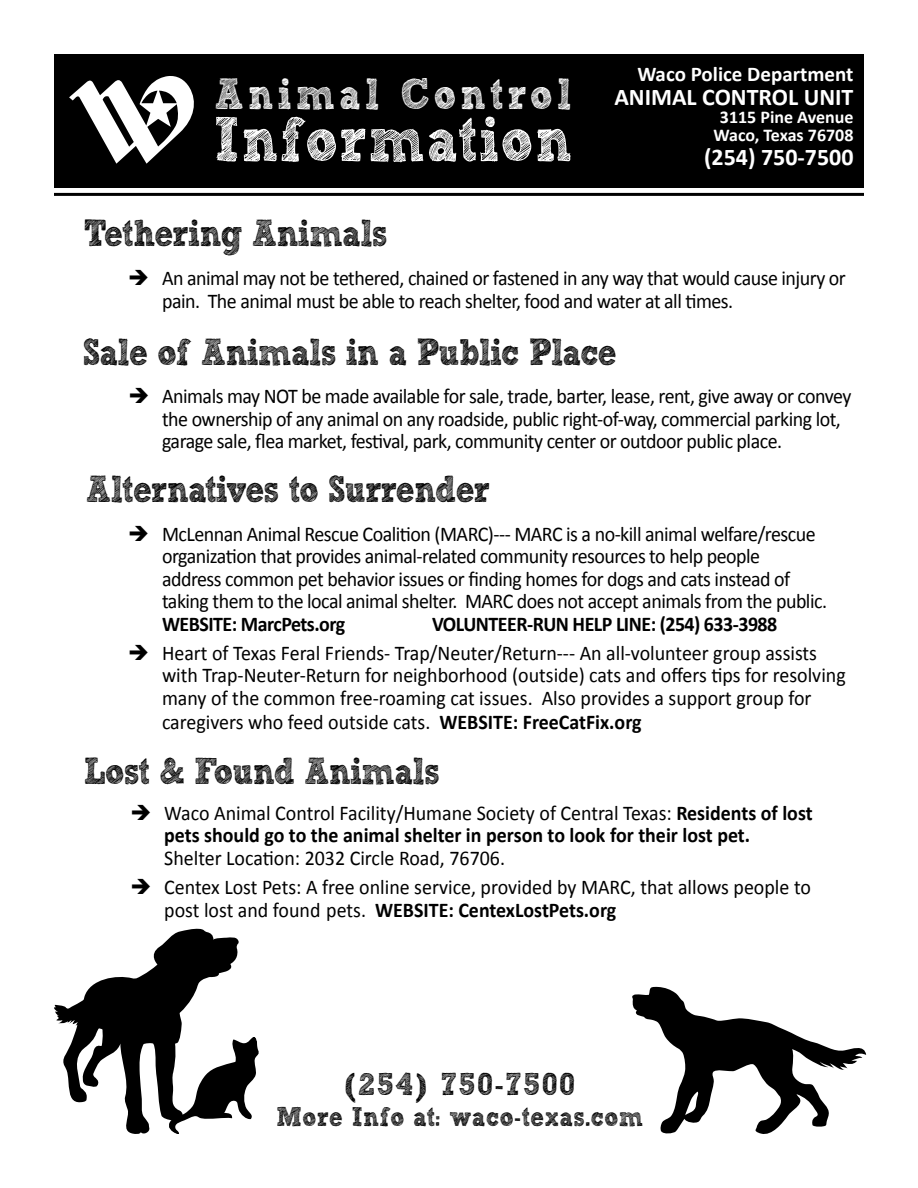
<style>
.page{position:relative;width:918px;height:1188px;background:#fff}
.page>*{position:absolute;margin:0;border:0;box-sizing:border-box;transform-origin:0 0}
.t1{font:63px "Sketch Rockwell";letter-spacing:.03em;color:#fff;scale:.85 1}
.t2{font:43.5px "Sketch Rockwell";letter-spacing:.11em;color:#fff;scale:.85 1}
.t3{font:37.5px "Sketch Rockwell";letter-spacing:-.025em;color:#000;scale:.85 1}
.t4{font:31.5px "Sketch Rockwell";letter-spacing:.05em;color:#000}
.t5{font:27px "Sketch Rockwell";letter-spacing:.025em;color:#000;scale:.85 1}
.t6{font:700 24px "Calibri";color:#fff}
.t7{font:21px/22.5px "Calibri";letter-spacing:-.025em;color:#000;scale:.95 1}
.t8{font:21px/23px "Calibri";color:#000;scale:.95 1}
.t9{font:700 21px/22.5px "Calibri";letter-spacing:-.005em;color:#000;scale:.95 1}
.t10{font:700 21px "Calibri";letter-spacing:-.025em;color:#000;scale:.95 1}
.t11{font:700 21px "Calibri";color:#fff}
.t12{font:700 18px/18px "Calibri";color:#fff;text-align:center}
.s1{font-weight:700}
.s2{font-weight:400}
</style>
<div class="page">
<div style="left:54px;top:54px;width:810px;height:133px;background:#000"></div>
<svg style="left:69px;top:76px;width:125px;height:88px"></svg>
<hr style="left:54px;top:193px;width:810px;height:3px;background:#000">
<svg style="left:632px;top:987px;width:234px;height:147px"></svg>
<svg style="left:54px;top:928px;width:205px;height:206px"></svg>
<h2 class="t2" style="left:215px;top:70px;width:421px">Animal Control</h2>
<h1 class="t1" style="left:214px;top:105px;width:423px">Information</h1>
<h3 class="t3" style="left:84px;top:212px;width:359px">Tethering Animals</h3>
<p class="t11" style="left:637px;top:61px;width:218px">Waco Police Department</p>
<p class="t6" style="left:614px;top:82px;width:241px">ANIMAL CONTROL UNIT</p>
<p class="t12" style="left:714px;top:107px;width:142px">3115 Pine Avenue<br>Waco, Texas 76708</p>
<p class="t6" style="left:704px;top:142px;width:151px">(254) 750-7500</p>
<p class="t7" style="left:162px;top:266px;width:721px">An animal may not be tethered, chained or fastened in any way that would cause injury or pain. The animal must be able to reach shelter, food and water at all times.</p>
<h3 class="t3" style="left:83px;top:332px;width:630px">Sale of Animals in a Public Place</h3>
<p class="t7" style="left:162px;top:384px;width:727px">Animals may NOT be made available for sale, trade, barter, lease, rent, give away or convey the ownership of any animal on any roadside, public right-of-way, commercial parking lot, garage sale, flea market, festival, park, community center or outdoor public place.</p>
<h3 class="t3" style="left:86px;top:468px;width:477px">Alternatives to Surrender</h3>
<p class="t7" style="left:162px;top:522px;width:702px">McLennan Animal Rescue Coalition (MARC)--- MARC is a no-kill animal welfare/rescue organization that provides animal-related community resources to help people<br>address common pet behavior issues or finding homes for dogs and cats instead of taking them to the local animal shelter. MARC does not accept animals from the public.</p>
<p class="t10" style="left:162px;top:611px;width:194px">WEBSITE: MarcPets.org</p>
<p class="t10" style="left:432px;top:611px;width:365px">VOLUNTEER-RUN HELP LINE: (254) 633-3988</p>
<p class="t8" style="left:162px;top:641px;width:721px">Heart of Texas Feral Friends- Trap/Neuter/Return--- An all-volunteer group assists with Trap-Neuter-Return for neighborhood (outside) cats and offers tips for resolving many of the common free-roaming cat issues. Also provides a support group for caregivers who feed outside cats. <span class="s1">WEBSITE: FreeCatFix.org</span></p>
<h3 class="t3" style="left:84px;top:750px;width:420px">Lost &amp; Found Animals</h3>
<p class="t9" style="left:164px;top:801px;width:684px"><span class="s2">Waco Animal Control Facility/Humane Society of Central Texas:</span> Residents of lost pets should go to the animal shelter in person to look for their lost pet.</p>
<p class="t8" style="left:164px;top:842px;width:682px;line-height:29.2px">Shelter Location: 2032 Circle Road, 76706.<br>Centex Lost Pets: A free online service, provided by MARC, that allows people to</p>
<p class="t9" style="left:164px;top:897px;width:477px"><span class="s2">post lost and found pets.</span> WEBSITE: CentexLostPets.org</p>
<h3 class="t4" style="left:345px;top:1067px;width:231px">(254) 750-7500</h3>
<p class="t5" style="left:277px;top:1102px;width:433px">More Info at: waco-texas.com</p>
</div>
